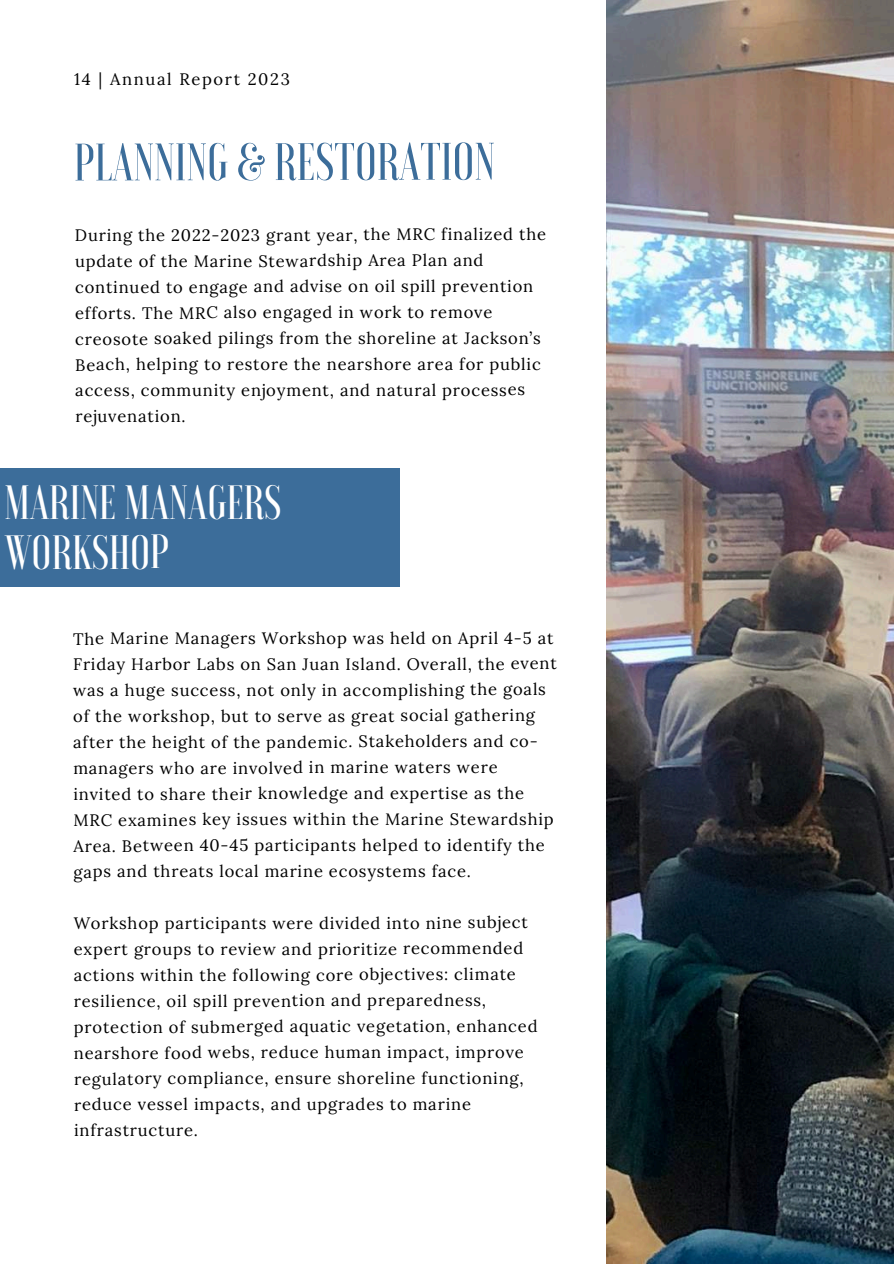
<style>
.page{position:relative;width:894px;height:1264px;background:#fff}
.page>*{position:absolute;margin:0;border:0;box-sizing:border-box;transform-origin:0 0}
.t1{font:500 52.5px "Voga";color:#3c6d9a}
.t2{font:500 48px/49.7px "Voga";color:#fff}
.t3{font:16.5px/26px "Lora";letter-spacing:.045em;color:#000}
.t4{font:16.5px "Lora";letter-spacing:.095em;color:#000}
</style>
<div class="page">
<div style="left:0;top:469px;width:400px;height:118px;background:#3c6d9a"></div>
<img style="left:606px;top:0;width:287px;height:1263px">
<p class="t4" style="left:74px;top:68px;width:217px">14 | Annual Report 2023</p>
<h1 class="t1" style="left:74px;top:136px;width:422px">PLANNING &amp; RESTORATION</h1>
<p class="t3" style="left:75px;top:221px;width:472px">During the 2022-2023 grant year, the MRC finalized the update of the Marine Stewardship Area Plan and continued to engage and advise on oil spill prevention efforts. The MRC also engaged in work to remove creosote soaked pilings from the shoreline at Jackson’s Beach, helping to restore the nearshore area for public access, community enjoyment, and natural processes rejuvenation.</p>
<h2 class="t2" style="left:5px;top:477px;width:278px">MARINE MANAGERS<br>WORKSHOP</h2>
<p class="t3" style="left:73px;top:625px;width:485px">The Marine Managers Workshop was held on April 4-5 at Friday Harbor Labs on San Juan Island. Overall, the event was a huge success, not only in accomplishing the goals of the workshop, but to serve as great social gathering after the height of the pandemic. Stakeholders and co&shy;managers who are involved in marine waters were invited to share their knowledge and expertise as the MRC examines key issues within the Marine Stewardship Area. Between 40-45 participants helped to identify the gaps and threats local marine ecosystems face.</p>
<p class="t3" style="left:74px;top:909px;width:465px">Workshop participants were divided into nine subject expert groups to review and prioritize recommended actions within the following core objectives: climate resilience, oil spill prevention and preparedness, protection of submerged aquatic vegetation, enhanced nearshore food webs, reduce human impact, improve regulatory compliance, ensure shoreline functioning, reduce vessel impacts, and upgrades to marine infrastructure.</p>
</div>
